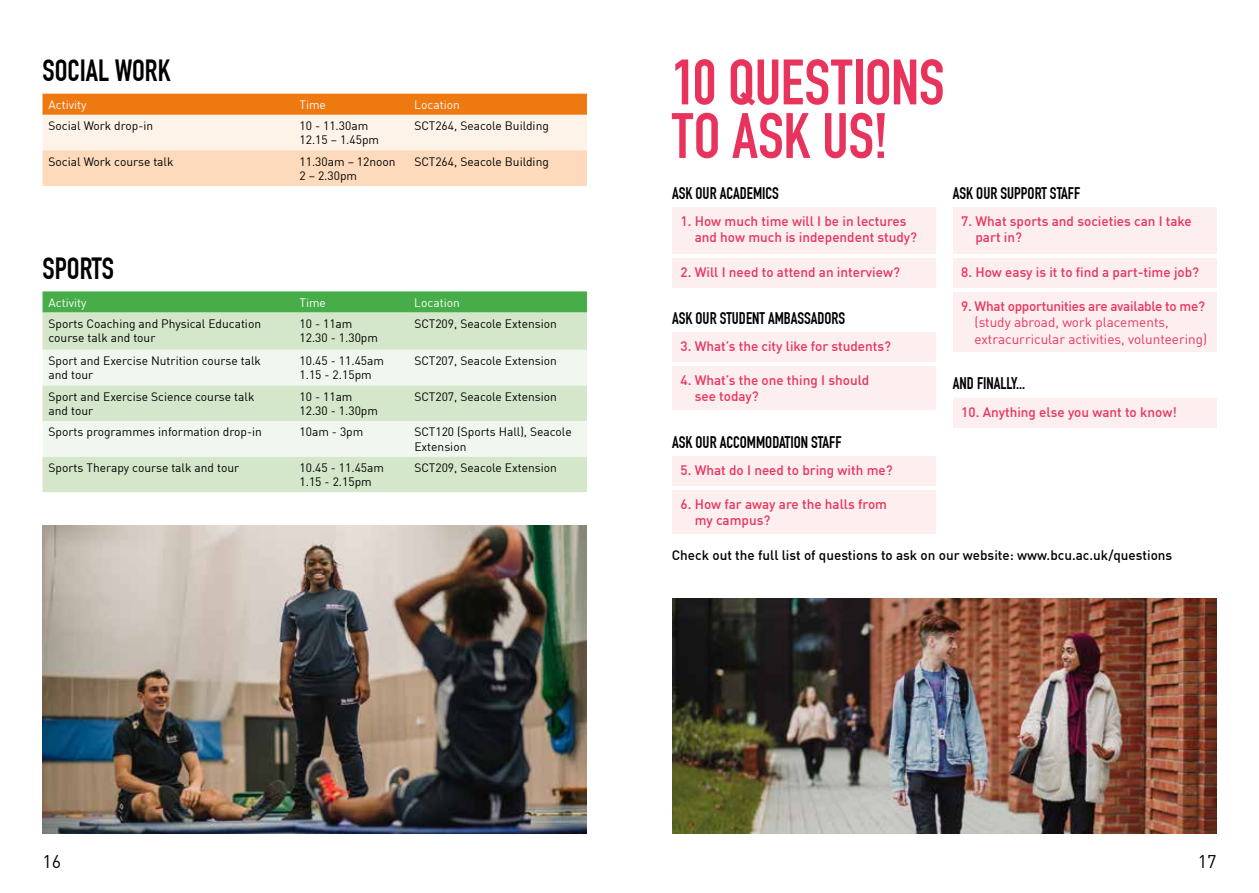
<style>
.page{position:relative;width:1259px;height:893px;background:#fff}
.page>*{position:absolute;margin:0;border:0;box-sizing:border-box;transform-origin:0 0}
.t1{font:700 63px/53.6px "DIN Condensed";letter-spacing:-.005em;color:#e8345d}
.t2{font:700 30px "DIN Condensed";color:#000}
.t3{font:18px "DIN Offc";color:#000}
.t4{font:700 16.5px "DIN Condensed";color:#000}
.t5{font:500 13.5px/16.2px "DIN Offc";color:#e8345d}
.t6{font:500 13.5px "DIN Offc";color:#000}
.t7{font:13.5px/16.2px "DIN Offc";color:#e8345d}
.t8{font:500 13.5px "DIN Offc";letter-spacing:-.02em;color:#e8345d}
.t9{font:12px/14.4px "DIN Offc";color:#000}
.t10{font:12px "DIN Offc";color:#fff}
</style>
<div class="page">
<img style="left:43px;top:525px;width:544px;height:308px">
<div style="left:672px;top:207px;width:263px;height:47px;background:#fdefef"></div>
<div style="left:952px;top:207px;width:264px;height:47px;background:#fdefef"></div>
<div style="left:952px;top:292px;width:264px;height:60px;background:#fdefef"></div>
<div style="left:672px;top:332px;width:263px;height:30px;background:#fdefef"></div>
<div style="left:672px;top:456px;width:263px;height:30px;background:#fdefef"></div>
<div style="left:952px;top:398px;width:264px;height:30px;background:#fdefef"></div>
<div style="left:672px;top:258px;width:263px;height:30px;background:#fdefef"></div>
<div style="left:952px;top:258px;width:264px;height:30px;background:#fdefef"></div>
<div style="left:672px;top:366px;width:263px;height:44px;background:#fdefef"></div>
<div style="left:672px;top:490px;width:263px;height:44px;background:#fdefef"></div>
<svg style="left:43px;top:291px;width:544px;height:22px;background:#4eb04f"></svg>
<div style="left:43px;top:313px;width:544px;height:179px;background:#d4e7cb"></div>
<svg style="left:43px;top:350px;width:544px;height:107px;fill:#f1f7ef"></svg>
<svg style="left:43px;top:94px;width:544px;height:92px;background:#facda6"></svg>
<img style="left:672px;top:598px;width:544px;height:235px">
<h2 class="t2" style="left:43px;top:53px;width:129px">SOCIAL WORK</h2>
<p class="t10" style="left:49px;top:97px;width:39px">Activity</p>
<p class="t10" style="left:299px;top:97px;width:28px">Time</p>
<p class="t10" style="left:414px;top:97px;width:47px">Location</p>
<p class="t9" style="left:49px;top:118px;width:106px">Social Work drop-in</p>
<p class="t9" style="left:299px;top:118px;width:81px">10 - 11.30am<br>12.15 – 1.45pm</p>
<p class="t9" style="left:414px;top:118px;width:136px">SCT264, Seacole Building</p>
<p class="t9" style="left:49px;top:154px;width:126px">Social Work course talk</p>
<p class="t9" style="left:299px;top:154px;width:98px">11.30am – 12noon<br>2 – 2.30pm</p>
<p class="t9" style="left:414px;top:154px;width:136px">SCT264, Seacole Building</p>
<h2 class="t2" style="left:43px;top:251px;width:73px">SPORTS</h2>
<p class="t10" style="left:49px;top:295px;width:39px">Activity</p>
<p class="t10" style="left:299px;top:295px;width:28px">Time</p>
<p class="t10" style="left:414px;top:295px;width:47px">Location</p>
<p class="t9" style="left:49px;top:316px;width:214px">Sports Coaching and Physical Education course talk and tour</p>
<p class="t9" style="left:299px;top:316px;width:80px">10 - 11am<br>12.30 - 1.30pm</p>
<p class="t9" style="left:414px;top:316px;width:144px">SCT209, Seacole Extension</p>
<p class="t9" style="left:49px;top:353px;width:214px">Sport and Exercise Nutrition course talk and tour</p>
<p class="t9" style="left:299px;top:353px;width:86px">10.45 - 11.45am<br>1.15 - 2.15pm</p>
<p class="t9" style="left:414px;top:353px;width:144px">SCT207, Seacole Extension</p>
<p class="t9" style="left:49px;top:389px;width:207px">Sport and Exercise Science course talk and tour</p>
<p class="t9" style="left:299px;top:389px;width:80px">10 - 11am<br>12.30 - 1.30pm</p>
<p class="t9" style="left:414px;top:389px;width:144px">SCT207, Seacole Extension</p>
<p class="t9" style="left:49px;top:424px;width:215px">Sports programmes information drop-in</p>
<p class="t9" style="left:299px;top:424px;width:65px">10am - 3pm</p>
<p class="t9" style="left:414px;top:424px;width:159px">SCT120 (Sports Hall), Seacole<br>Extension</p>
<p class="t9" style="left:49px;top:460px;width:192px">Sports Therapy course talk and tour</p>
<p class="t9" style="left:299px;top:460px;width:86px">10.45 - 11.45am<br>1.15 - 2.15pm</p>
<p class="t9" style="left:414px;top:460px;width:144px">SCT209, Seacole Extension</p>
<h1 class="t1" style="left:672px;top:56px;width:274px">10 QUESTIONS<br>TO ASK US!</h1>
<h3 class="t4" style="left:672px;top:183px;width:108px">ASK OUR ACADEMICS</h3>
<h3 class="t4" style="left:952px;top:183px;width:129px">ASK OUR SUPPORT STAFF</h3>
<p class="t5" style="left:695px;top:213px;width:224px;text-indent:-14px">1. How much time will I be in lectures and how much is independent study?</p>
<p class="t5" style="left:975px;top:213px;width:218px;text-indent:-14px">7. What sports and societies can I take part in?</p>
<p class="t5" style="left:680px;top:264px;width:221px">2. Will I need to attend an interview?</p>
<p class="t5" style="left:961px;top:264px;width:239px">8. How easy is it to find a part-time job?</p>
<h3 class="t4" style="left:672px;top:308px;width:175px">ASK OUR STUDENT AMBASSADORS</h3>
<p class="t5" style="left:680px;top:338px;width:212px">3. What’s the city like for students?</p>
<p class="t5" style="left:695px;top:372px;width:176px;text-indent:-14px">4. What’s the one thing I should see today?</p>
<h3 class="t4" style="left:672px;top:432px;width:171px">ASK OUR ACCOMMODATION STAFF</h3>
<p class="t5" style="left:680px;top:461px;width:214px">5. What do I need to bring with me?</p>
<p class="t8" style="left:961px;top:298px;width:245px">9. What opportunities are available to me?</p>
<p class="t7" style="left:974px;top:314px;width:234px">(study abroad, work placements, extracurricular activities, volunteering)</p>
<h3 class="t4" style="left:953px;top:374px;width:74px">AND FINALLY...</h3>
<p class="t5" style="left:961px;top:403px;width:217px">10. Anything else you want to know!</p>
<p class="t5" style="left:695px;top:495px;width:194px;text-indent:-14px">6. How far away are the halls from my campus?</p>
<p class="t6" style="left:672px;top:547px;width:502px">Check out the full list of questions to ask on our website: www.bcu.ac.uk/questions</p>
<h3 class="t3" style="left:43px;top:851px;width:20px">16</h3>
<h3 class="t3" style="left:1197px;top:851px;width:20px">17</h3>
</div>
